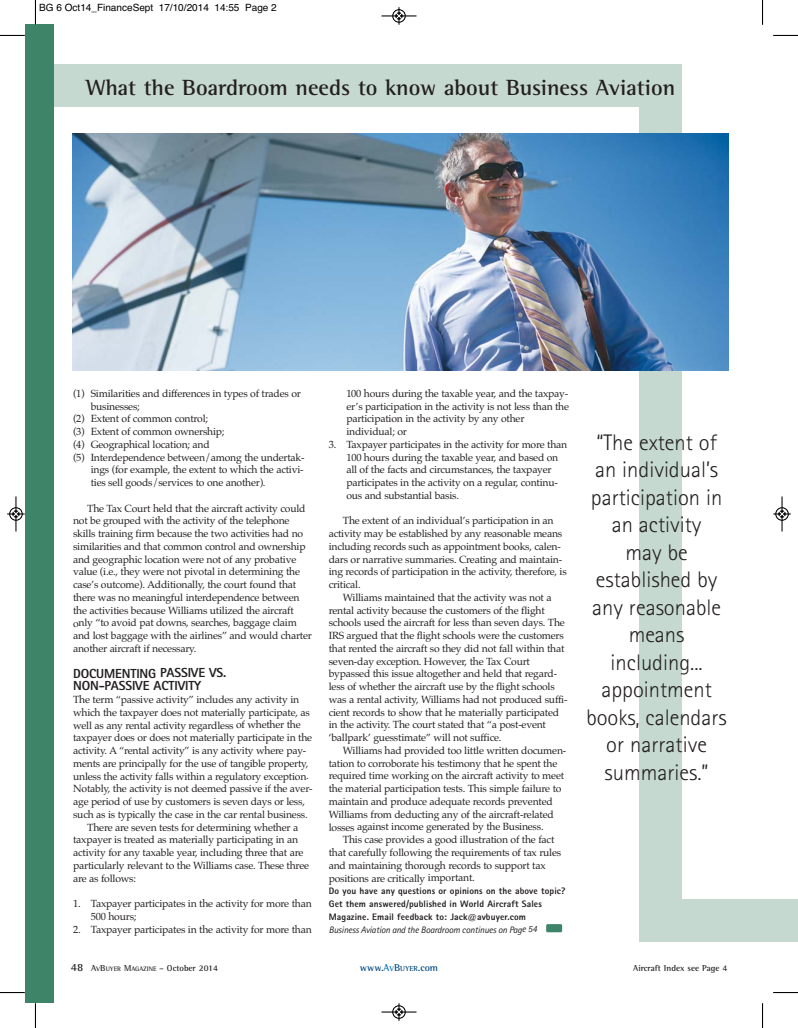
<style>
.page{position:relative;width:798px;height:1028px;background:#fff}
.page>*{position:absolute;margin:0;border:0;box-sizing:border-box;transform-origin:0 0}
.t1{font:300 22.5px/27.5px "Rotis Sans Serif";color:#231f20;text-align:center}
.t2{font:700 22.5px "Rotis Semi Serif";color:#231f20}
.t3{font:800 13.12px/12.8px "Rotis Sans Serif";letter-spacing:-.01em;color:#231f20}
.t4{font:10.38px/12.8px "Palatino";letter-spacing:-.02em;color:#231f20}
.t5{font:10px "Helvetica";color:#000}
.t6{font:700 10px "Rotis Semi Serif";color:#00467f}
.t7{font:800 9.38px/12.8px "Rotis Sans Serif";letter-spacing:.01em;color:#231f20}
.t8{font:italic 9.38px "Rotis Sans Serif";letter-spacing:-.015em;color:#231f20}
.t9{font:700 8.75px "Rotis Semi Serif";color:#231f20}
.s1{font-size:11.25px}
.s2{font-size:6.5px}
.s3{color:#0070b9}
.s4{font-size:7.5px;color:#0070b9}
.s5{font-size:7.5px}
</style>
<div class="page">
<div style="left:43px;top:64px;width:632px;height:42px;background:#c5d9d0"></div>
<div style="left:639px;top:64px;width:42px;height:877px;background:#c5d9d0"></div>
<div style="left:25px;top:25px;width:28px;height:978px;background:#3d8469"></div>
<img style="left:72px;top:133px;width:656px;height:238px">
<div style="left:546px;top:924px;width:16px;height:8px;background:#3d8469"></div>
<div style="left:642px;top:899px;width:155px;height:43px;background:#c5d9d0"></div>
<svg style="left:35px;top:0;width:1px;height:25px"></svg>
<svg style="left:0;top:35px;width:25px;height:1px"></svg>
<svg style="left:773px;top:35px;width:24px;height:1px"></svg>
<svg style="left:35px;top:1003px;width:1px;height:25px"></svg>
<svg style="left:0;top:992px;width:25px;height:1px"></svg>
<svg style="left:773px;top:992px;width:24px;height:1px"></svg>
<div style="left:392px;top:9px;width:14px;height:14px;border:2px solid #fff;border-radius:50%"></div>
<hr style="left:381px;top:15px;width:35px;height:1px;background:#000">
<div style="left:392px;top:9px;width:13px;height:14px;border:1px solid #000;border-radius:50%"></div>
<svg style="left:394px;top:7px;width:9px;height:18px"></svg>
<div style="left:392px;top:1005px;width:14px;height:14px;border:2px solid #fff;border-radius:50%"></div>
<hr style="left:381px;top:1011px;width:35px;height:1px;background:#000">
<div style="left:392px;top:1005px;width:13px;height:13px;border:1px solid #000;border-radius:50%"></div>
<svg style="left:394px;top:1003px;width:9px;height:17px"></svg>
<div style="left:9px;top:507px;width:14px;height:14px;border:2px solid #fff;border-radius:50%"></div>
<hr style="left:15px;top:496px;width:1px;height:35px;background:#000">
<div style="left:9px;top:507px;width:14px;height:14px;border:1px solid #000;border-radius:50%"></div>
<svg style="left:7px;top:510px;width:18px;height:8px"></svg>
<div style="left:774px;top:507px;width:14px;height:14px;border:2px solid #fff;border-radius:50%"></div>
<hr style="left:781px;top:496px;width:1px;height:35px;background:#000">
<div style="left:775px;top:507px;width:13px;height:14px;border:1px solid #000;border-radius:50%"></div>
<svg style="left:773px;top:510px;width:17px;height:8px"></svg>
<p class="t5" style="left:39px;top:4px;width:239px">BG 6 Oct14_FinanceSept 17/10/2014 14:55 Page 2</p>
<h1 class="t2" style="left:86px;top:79px;width:590px">What the Boardroom needs to know about Business Aviation</h1>
<p class="t4" style="left:73px;top:388px;width:229px">(1) Similarities and differences in types of trades or</p>
<p class="t4" style="left:91px;top:401px;width:51px">businesses;</p>
<p class="t4" style="left:73px;top:413px;width:137px">(2) Extent of common control;</p>
<p class="t4" style="left:73px;top:426px;width:153px">(3) Extent of common ownership;</p>
<p class="t4" style="left:73px;top:439px;width:138px">(4) Geographical location; and</p>
<p class="t4" style="left:73px;top:452px;width:233px">(5) Interdependence between/among the undertak-</p>
<p class="t4" style="left:91px;top:464px;width:214px">ings (for example, the extent to which the activi-</p>
<p class="t4" style="left:91px;top:477px;width:176px">ties sell goods/services to one another).</p>
<p class="t4" style="left:73px;top:503px;width:240px;text-indent:14px">The Tax Court held that the aircraft activity could not be grouped with the activity of the telephone skills training firm because the two activities had no similarities and that common control and ownership and geographic location were not of any probative value (i.e., they were not pivotal in determining the case’s outcome). Additionally, the court found that there was no meaningful interdependence between the activities because Williams utilized the aircraft only “to avoid pat downs, searches, baggage claim and lost baggage with the airlines” and would charter another aircraft if necessary.</p>
<p class="t3" style="left:73px;top:668px;width:155px">DOCUMENTING PASSIVE VS.<br>NON-PASSIVE ACTIVITY</p>
<p class="t4" style="left:73px;top:694px;width:227px">The term “passive activity” includes any activity in</p>
<p class="t4" style="left:73px;top:707px;width:238px">which the taxpayer does not materially participate, as</p>
<p class="t4" style="left:73px;top:719px;width:229px">well as any rental activity regardless of whether the</p>
<p class="t4" style="left:73px;top:732px;width:240px">taxpayer does or does not materially participate in the</p>
<p class="t4" style="left:73px;top:745px;width:235px">activity. A “rental activity” is any activity where pay-</p>
<p class="t4" style="left:73px;top:758px;width:236px">ments are principally for the use of tangible property,</p>
<p class="t4" style="left:73px;top:770px;width:237px">unless the activity falls within a regulatory exception.</p>
<p class="t4" style="left:73px;top:783px;width:241px">Notably, the activity is not deemed passive if the aver-</p>
<p class="t4" style="left:73px;top:796px;width:233px">age period of use by customers is seven days or less,</p>
<p class="t4" style="left:73px;top:809px;width:236px">such as is typically the case in the car rental business.</p>
<p class="t4" style="left:87px;top:821px;width:212px">There are seven tests for determining whether a</p>
<p class="t4" style="left:73px;top:834px;width:226px">taxpayer is treated as materially participating in an</p>
<p class="t4" style="left:73px;top:847px;width:232px">activity for any taxable year, including three that are</p>
<p class="t4" style="left:73px;top:860px;width:237px">particularly relevant to the Williams case. These three</p>
<p class="t4" style="left:73px;top:873px;width:64px">are as follows:</p>
<p class="t4" style="left:91px;top:898px;width:222px;text-indent:-18px">1. Taxpayer participates in the activity for more than<br>500 hours;</p>
<p class="t4" style="left:73px;top:923px;width:240px">2. Taxpayer participates in the activity for more than</p>
<p class="t4" style="left:346px;top:388px;width:224px">100 hours during the taxable year, and the taxpay&shy;er’s participation in the activity is not less than the participation in the activity by any other individual; or</p>
<p class="t4" style="left:346px;top:439px;width:222px;text-indent:-18px">3. Taxpayer participates in the activity for more than 100 hours during the taxable year, and based on all of the facts and circumstances, the taxpayer participates in the activity on a regular, continu&shy;ous and substantial basis.</p>
<p class="t4" style="left:328px;top:515px;width:239px;text-indent:14px">The extent of an individual’s participation in an activity may be established by any reasonable means including records such as appointment books, calen&shy;dars or narrative summaries. Creating and maintain&shy;ing records of participation in the activity, therefore, is critical.</p>
<p class="t4" style="left:328px;top:592px;width:240px;text-indent:14px">Williams maintained that the activity was not a rental activity because the customers of the flight schools used the aircraft for less than seven days. The IRS argued that the flight schools were the customers that rented the aircraft so they did not fall within that seven-day exception. However, the Tax Court bypassed this issue altogether and held that regard&shy;less of whether the aircraft use by the flight schools was a rental activity, Williams had not produced suffi&shy;cient records to show that he materially participated in the activity. The court stated that “a post-event ‘ballpark’ guesstimate’’ will not suffice.</p>
<p class="t4" style="left:328px;top:745px;width:239px;text-indent:14px">Williams had provided too little written documen&shy;tation to corroborate his testimony that he spent the required time working on the aircraft activity to meet the material participation tests. This simple failure to maintain and produce adequate records prevented Williams from deducting any of the aircraft-related losses against income generated by the Business.</p>
<p class="t4" style="left:329px;top:834px;width:234px;text-indent:14px">This case provides a good illustration of the fact that carefully following the requirements of tax rules and maintaining thorough records to support tax positions are critically important.</p>
<p class="t7" style="left:329px;top:885px;width:238px">Do you have any questions or opinions on the above topic?<br>Get them answered/published in World Aircraft Sales<br>Magazine. Email feedback to: Jack@avbuyer.com</p>
<p class="t8" style="left:329px;top:926px;width:210px">Business Aviation and the Boardroom continues on Page 54</p>
<h1 class="t1" style="left:586px;top:430px;width:142px">“The extent of an individual’s participation in an activity<br>may be established by any reasonable means including... appointment books, calendars or narrative summaries.”</h1>
<p class="t9" style="left:71px;top:965px;width:148px"><span class="s1">48</span> A<span class="s2">V</span>B<span class="s2">UYER</span> M<span class="s2">AGAZINE</span> – October 2014</p>
<p class="t6" style="left:360px;top:964px;width:80px">www.<span class="s3">A</span><span class="s4">V</span>B<span class="s5">UYER</span>.com</p>
<p class="t9" style="left:633px;top:965px;width:96px">Aircraft Index see Page 4</p>
</div>
